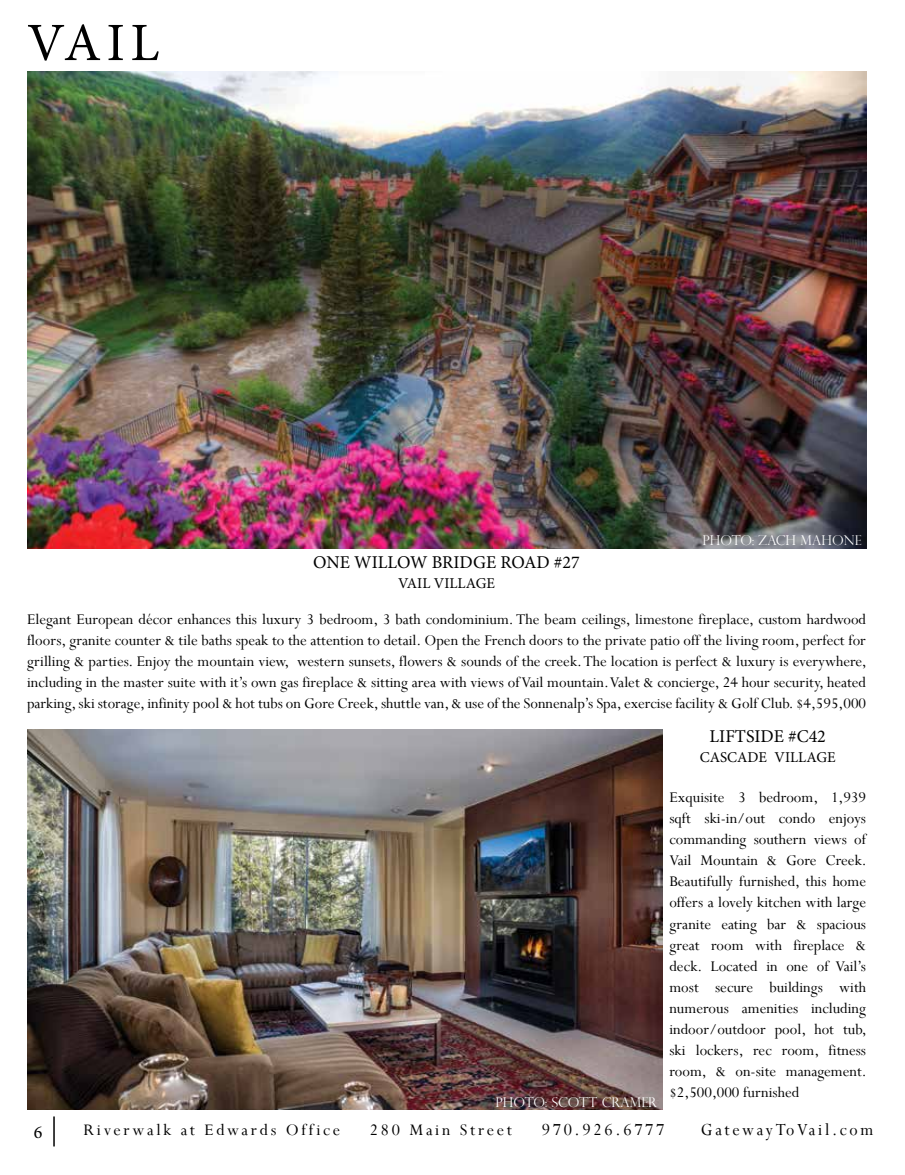
<style>
.page{position:relative;width:905px;height:1175px;background:#fff}
.page>*{position:absolute;margin:0;border:0;box-sizing:border-box;transform-origin:0 0}
.t1{font:54px "Minion Pro";color:#000}
.t2{font:18.9px "Perpetua";letter-spacing:.15em;color:#000;scale:.95 1}
.t3{font:18px "Perpetua";letter-spacing:.15em;color:#000}
.t4{font:18px "Minion Pro";color:#000}
.t5{font:16.5px/21px "Perpetua";color:#000;text-align:justify}
.t6{font:15px "Minion Pro";color:#000}
.t7{font:300 13.5px "Perpetua Titling";color:#fff}
</style>
<div class="page">
<hr style="left:53px;top:1116px;width:2px;height:30px;background:#000">
<img style="left:28px;top:729px;width:635px;height:380px">
<img style="left:27px;top:71px;width:839px;height:477px">
<h1 class="t1" style="left:27px;top:7px;width:134px">VAIL</h1>
<p class="t7" style="left:702px;top:532px;width:160px">PHOTO: ZACH MAHONE</p>
<p class="t4" style="left:313px;top:550px;width:268px">ONE WILLOW BRIDGE ROAD #27</p>
<p class="t6" style="left:398px;top:573px;width:98px">VAIL VILLAGE</p>
<p class="t5" style="left:27px;top:608px;width:841px">Elegant European décor enhances this luxury 3 bedroom, 3 bath condominium. The beam ceilings, limestone fireplace, custom hardwood floors, granite counter &amp; tile baths speak to the attention to detail. Open the French doors to the private patio off the living room, perfect for grilling &amp; parties. Enjoy the mountain view, western sunsets, flowers &amp; sounds of the creek. The location is perfect &amp; luxury is everywhere, including in the master suite with it’s own gas fireplace &amp; sitting area with views of Vail mountain. Valet &amp; concierge, 24 hour security, heated parking, ski storage, infinity pool &amp; hot tubs on Gore Creek, shuttle van, &amp; use of the Sonnenalp’s Spa, exercise facility &amp; Golf Club. $4,595,000</p>
<p class="t7" style="left:495px;top:1093px;width:163px">PHOTO: SCOTT CRAMER</p>
<p class="t4" style="left:709px;top:724px;width:118px">LIFTSIDE #C42</p>
<p class="t6" style="left:699px;top:747px;width:137px">CASCADE VILLAGE</p>
<p class="t5" style="left:669px;top:787px;width:199px">Exquisite 3 bedroom, 1,939 sqft ski-in/out condo enjoys commanding southern views of Vail Mountain &amp; Gore Creek.<br>Beautifully furnished, this home offers a lovely kitchen with large granite eating bar &amp; spacious great room with fireplace &amp; deck. Located in one of Vail’s most secure buildings with numerous amenities including indoor/outdoor pool, hot tub, ski lockers, rec room, fitness room, &amp; on-site management. $2,500,000 furnished</p>
<p class="t4" style="left:34px;top:1119px;width:10px">6</p>
<p class="t3" style="left:84px;top:1118px;width:258px">Riverwalk at Edwards Office</p>
<p class="t3" style="left:370px;top:1118px;width:144px">280 Main Street</p>
<p class="t2" style="left:541px;top:1118px;width:131px">970.926.6777</p>
<p class="t2" style="left:701px;top:1118px;width:183px">GatewayToVail.com</p>
</div>
